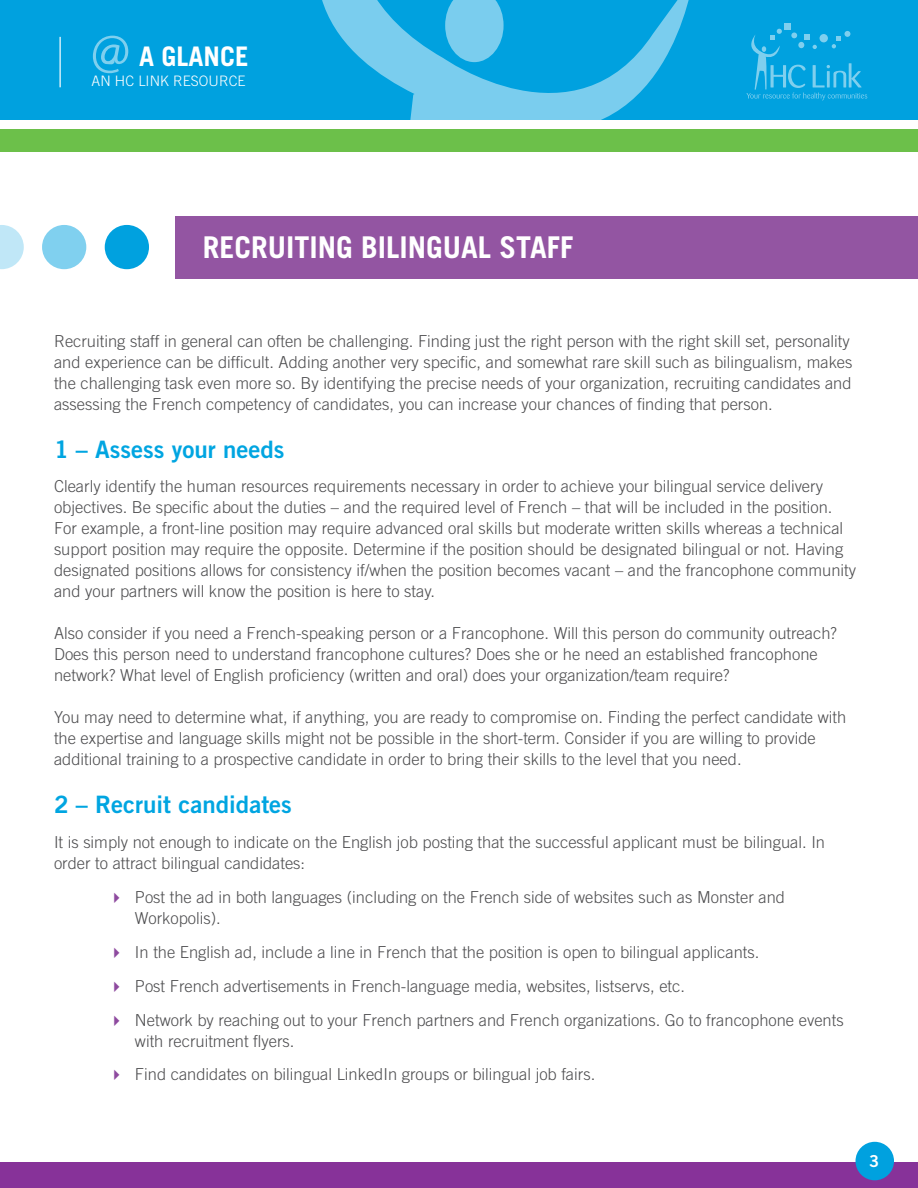
<style>
.page{position:relative;width:918px;height:1188px;background:#fff}
.page>*{position:absolute;margin:0;border:0;box-sizing:border-box;transform-origin:0 0}
.t1{font:700 30px "Trade Gothic LT Std";color:#fff}
.t2{font:700 27px "Trade Gothic LT Std";color:#fff}
.t3{font:24px "Trade Gothic LT Std Bd 2";color:#00a5e1}
.t4{font:300 16.5px/21px "Trade Gothic LT Std";color:#4d4d4f}
.t5{font:16.5px "Trade Gothic LT Std Bd 2";color:#fff}
.t6{font:300 14.4px "Trade Gothic LT Std";color:#fff}
</style>
<div class="page">
<div style="left:0;top:0;width:918px;height:120px;background:#00a1df"></div>
<svg style="left:291px;top:0;width:402px;height:279px"></svg>
<div style="left:0;top:129px;width:918px;height:23px;background:#6cc04a"></div>
<hr style="left:59px;top:37px;width:2px;height:50px;background:#fff">
<div style="left:0;top:1162px;width:918px;height:26px;background:#873299"></div>
<div style="left:855px;top:1142px;width:39px;height:38px;background:#00a1df;border-radius:50%"></div>
<svg style="left:93px;top:36px;width:35px;height:37px"></svg>
<div style="left:784px;top:23px;width:7px;height:7px;background:#7fcfee"></div>
<svg style="left:746px;top:29px;width:121px;height:71px"></svg>
<div style="left:176px;top:216px;width:742px;height:62px;background:#9355a2"></div>
<div style="left:105px;top:225px;width:44px;height:44px;background:#00a1df;border-radius:50%"></div>
<div style="left:42px;top:225px;width:44px;height:44px;background:#80d0ef;border-radius:50%"></div>
<svg style="left:0;top:225px;width:24px;height:44px"></svg>
<h2 class="t2" style="left:139px;top:39px;width:111px">A GLANCE</h2>
<p class="t6" style="left:92px;top:72px;width:63px">AN HC LINK</p>
<p class="t6" style="left:173px;top:72px;width:10px">RESOURCE</p>
<h1 class="t1" style="left:203px;top:229px;width:97px">RECRUITING</h1>
<h1 class="t1" style="left:361px;top:229px;width:15px">BILING</h1>
<h1 class="t1" style="left:443px;top:229px;width:73px">UAL STAFF</h1>
<p class="t4" style="left:54px;top:330px;width:800px">Recruiting staff in general can often be challenging. Finding just the right person with the right skill set, personality and experience can be difficult. Adding another very specific, and somewhat rare skill such as bilingualism, makes the challenging task even more so. By identifying the precise needs of your organization, recruiting candidates and assessing the French competency of candidates, you can increase your chances of finding that person.</p>
<h3 class="t3" style="left:54px;top:434px;width:232px">1 – Assess your needs</h3>
<p class="t4" style="left:54px;top:476px;width:804px">Clearly identify the human resources requirements necessary in order to achieve your bilingual service delivery objectives. Be specific about the duties – and the required level of French – that will be included in the position.<br>For example, a front-line position may require advanced oral skills but moderate written skills whereas a technical support position may require the opposite. Determine if the position should be designated bilingual or not. Having designated positions allows for consistency if/when the position becomes vacant – and the francophone community and your partners will know the position is here to stay.</p>
<p class="t4" style="left:54px;top:623px;width:784px">Also consider if you need a French-speaking person or a Francophone. Will this person do community outreach?<br>Does this person need to understand francophone cultures? Does she or he need an established francophone network? What level of English proficiency (written and oral) does your organization/team require?</p>
<p class="t4" style="left:54px;top:707px;width:794px">You may need to determine what, if anything, you are ready to compromise on. Finding the perfect candidate with the expertise and language skills might not be possible in the short-term. Consider if you are willing to provide additional training to a prospective candidate in order to bring their skills to the level that you need.</p>
<h3 class="t3" style="left:54px;top:790px;width:239px">2 – Recruit candidates</h3>
<p class="t4" style="left:54px;top:831px;width:773px">It is simply not enough to indicate on the English job posting that the successful applicant must be bilingual. I n order to attract bilingual candidates:</p>
<p class="t4" style="left:135px;top:887px;width:652px">Post the ad in both languages (including on the French side of websites such as Monster and<br>Workopolis).</p>
<p class="t4" style="left:135px;top:935px;width:710px;line-height:33.8px">I n the English ad, include a line in French that the position is open to bilingual applicants.<br>Post French advertisements in French-language media, websites, listservs, etc.<br>Network by reaching out to your French partners and French organizations. Go to francophone events</p>
<p class="t4" style="left:135px;top:1024px;width:462px;line-height:33.8px">with recruitment flyers.<br>Find candidates on bilingual LinkedI n groups or bilingual job fairs.</p>
<p class="t5" style="left:869px;top:1151px;width:12px">3</p>
</div>
